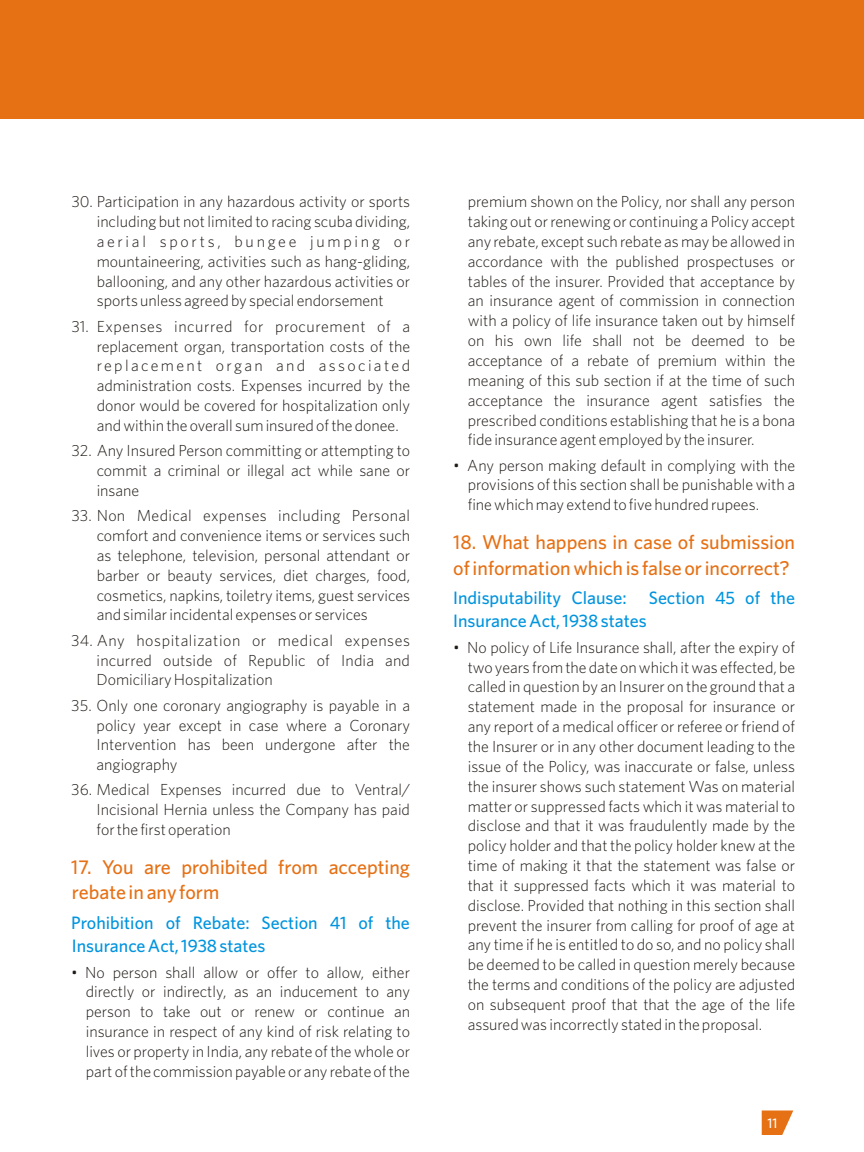
<style>
.page{position:relative;width:864px;height:1152px;background:#fff}
.page>*{position:absolute;margin:0;border:0;box-sizing:border-box;transform-origin:0 0}
.t1{font:700 20px/25.4px "Whitney";color:#e67014}
.t2{font:700 18px/22.8px "Whitney";color:#0094de}
.t3{font:16px/19.8px "Whitney";color:#1f1a17;text-align:justify}
.t4{font:700 14px "Whitney";color:#fff}
</style>
<div class="page">
<div style="left:0;top:0;width:864px;height:119px;background:#e67014"></div>
<svg style="left:762px;top:1111px;width:31px;height:24px"></svg>
<p class="t3" style="left:97px;top:193px;width:315px;text-indent:-25px">30. Participation in any hazardous activity or sports including but not limited to racing scuba dividing, aerial sports, bungee jumping or mountaineering, activities such as hang-gliding, ballooning, and any other hazardous activities or sports unless agreed by special endorsement</p>
<p class="t3" style="left:97px;top:317px;width:315px;text-indent:-25px">31. Expenses incurred for procurement of a replacement organ, transportation costs of the replacement organ and associated administration costs. Expenses incurred by the donor would be covered for hospitalization only and within the overall sum insured of the donee.</p>
<p class="t3" style="left:97px;top:442px;width:315px;text-indent:-25px">32. Any Insured Person committing or attempting to commit a criminal or illegal act while sane or insane</p>
<p class="t3" style="left:97px;top:507px;width:315px;text-indent:-25px">33. Non Medical expenses including Personal comfort and convenience items or services such as telephone, television, personal attendant or barber or beauty services, diet charges, food, cosmetics, napkins, toiletry items, guest services and similar incidental expenses or services</p>
<p class="t3" style="left:97px;top:632px;width:315px;text-indent:-25px">34. Any hospitalization or medical expenses incurred outside of Republic of India and Domiciliary Hospitalization</p>
<p class="t3" style="left:97px;top:696px;width:315px;text-indent:-25px">35. Only one coronary angiography is payable in a policy year except in case where a Coronary Intervention has been undergone after the angiography</p>
<p class="t3" style="left:97px;top:781px;width:315px;text-indent:-25px">36. Medical Expenses incurred due to Ventral/ Incisional Hernia unless the Company has paid for the first operation</p>
<p class="t1" style="left:71px;top:856px;width:340px">17. You are prohibited from accepting rebate in any form</p>
<p class="t2" style="left:71px;top:913px;width:340px">Prohibition of Rebate: Section 41 of the<br>Insurance Act, 1938 states</p>
<p class="t3" style="left:86px;top:963px;width:326px;text-indent:-14px">• No person shall allow or offer to allow, either directly or indirectly, as an inducement to any person to take out or renew or continue an insurance in respect of any kind of risk relating to lives or property in India, any rebate of the whole or part of the commission payable or any rebate of the</p>
<p class="t3" style="left:468px;top:193px;width:329px">premium shown on the Policy, nor shall any person taking out or renewing or continuing a Policy accept any rebate, except such rebate as may be allowed in accordance with the published prospectuses or tables of the insurer. Provided that acceptance by an insurance agent of commission in connection with a policy of life insurance taken out by himself on his own life shall not be deemed to be acceptance of a rebate of premium within the meaning of this sub section if at the time of such acceptance the insurance agent satisfies the prescribed conditions establishing that he is a bona fide insurance agent employed by the insurer.</p>
<p class="t3" style="left:468px;top:456px;width:329px;text-indent:-14px">• Any person making default in complying with the provisions of this section shall be punishable with a fine which may extend to five hundred rupees.</p>
<p class="t1" style="left:453px;top:531px;width:343px">18. What happens in case of submission of information which is false or incorrect?</p>
<p class="t2" style="left:453px;top:588px;width:343px">Indisputability Clause: Section 45 of the<br>Insurance Act, 1938 states</p>
<p class="t3" style="left:468px;top:639px;width:329px;text-indent:-14px">• No policy of Life Insurance shall, after the expiry of two years from the date on which it was effected, be called in question by an Insurer on the ground that a statement made in the proposal for insurance or any report of a medical officer or referee or friend of the Insurer or in any other document leading to the issue of the Policy, was inaccurate or false, unless the insurer shows such statement Was on material matter or suppressed facts which it was material to disclose and that it was fraudulently made by the policy holder and that the policy holder knew at the time of making it that the statement was false or that it suppressed facts which it was material to disclose. Provided that nothing in this section shall prevent the insurer from calling for proof of age at any time if he is entitled to do so, and no policy shall be deemed to be called in question merely because the terms and conditions of the policy are adjusted on subsequent proof that that the age of the life assured was incorrectly stated in the proposal.</p>
<p class="t4" style="left:768px;top:1117px;width:11px">11</p>
</div>
